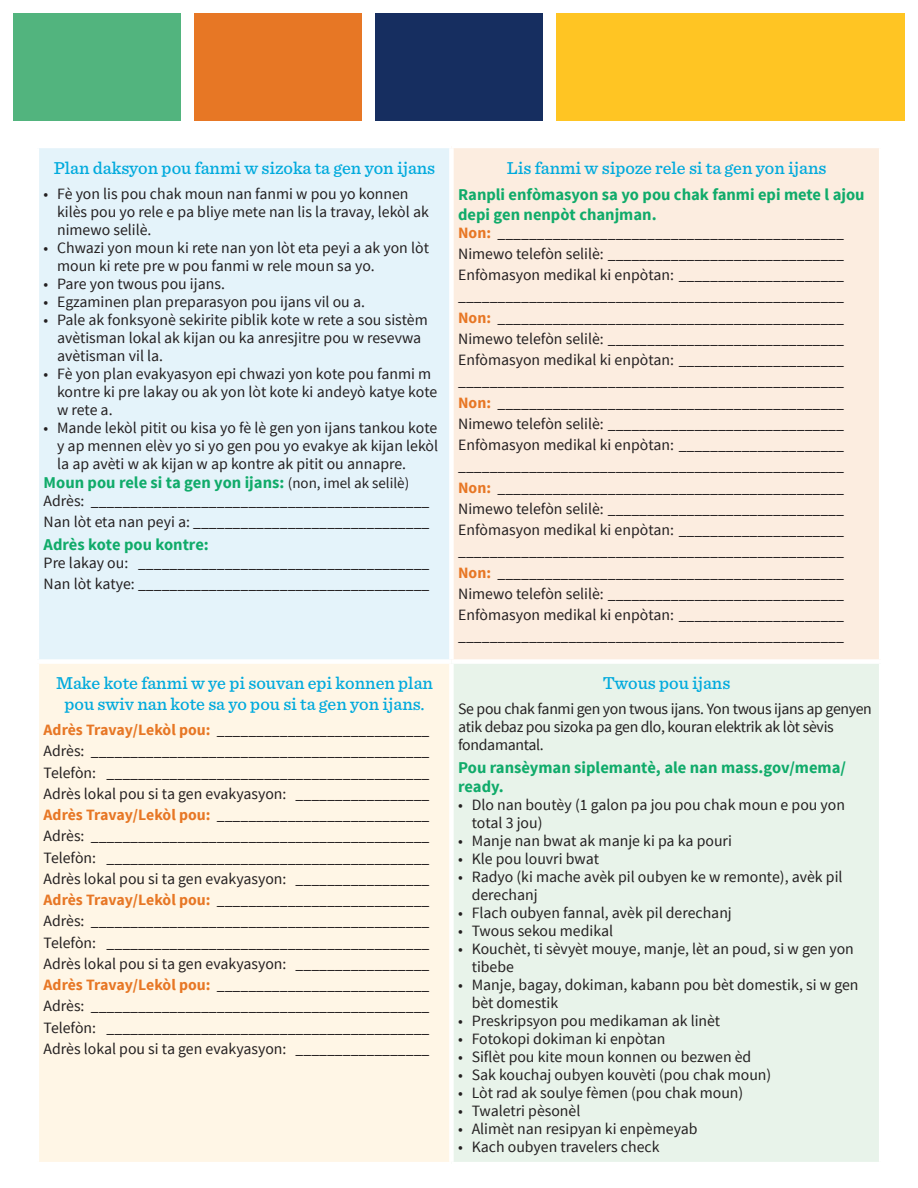
<style>
.page{position:relative;width:918px;height:1188px;background:#fff}
.page>*{position:absolute;margin:0;border:0;box-sizing:border-box;transform-origin:0 0}
.t1{font:500 18px/21px "Sentinel";color:#0ad;text-align:center}
.t2{font:700 16.5px/19.5px "Source Sans Pro";color:#10ab6a}
.t3{font:15.75px/21.3px "Source Sans Pro";color:#231f20}
.t4{font:15.75px/18px "Source Sans Pro";letter-spacing:-.02em;color:#231f20}
.s1{font-weight:400;font-size:15px;color:#231f20}
.s2{font-weight:700;color:#e77725}
</style>
<div class="page">
<div style="left:37px;top:146px;width:414px;height:516px;background:#e4f3fa"></div>
<div style="left:451px;top:146px;width:430px;height:516px;background:#fcede0"></div>
<div style="left:37px;top:662px;width:414px;height:502px;background:#fff6e6"></div>
<div style="left:451px;top:662px;width:430px;height:502px;background:#e8f3ea"></div>
<hr style="left:35px;top:144px;width:416px;height:4px;background:#fff">
<hr style="left:35px;top:148px;width:4px;height:511px;background:#fff">
<hr style="left:451px;top:144px;width:432px;height:4px;background:#fff">
<div style="left:449px;top:148px;width:5px;height:511px;background:#fff"></div>
<hr style="left:879px;top:148px;width:4px;height:511px;background:#fff">
<div style="left:35px;top:659px;width:416px;height:5px;background:#fff"></div>
<hr style="left:35px;top:664px;width:4px;height:498px;background:#fff">
<div style="left:451px;top:659px;width:432px;height:5px;background:#fff"></div>
<div style="left:449px;top:664px;width:5px;height:498px;background:#fff"></div>
<hr style="left:879px;top:664px;width:4px;height:498px;background:#fff">
<hr style="left:35px;top:1162px;width:416px;height:4px;background:#fff">
<hr style="left:451px;top:1162px;width:432px;height:4px;background:#fff">
<div style="left:375px;top:14px;width:168px;height:108px;background:#162e60"></div>
<div style="left:194px;top:14px;width:168px;height:108px;background:#e77725"></div>
<div style="left:14px;top:14px;width:167px;height:108px;background:#52b47e"></div>
<div style="left:556px;top:14px;width:348px;height:108px;background:#ffc523"></div>
<p class="t1" style="left:54px;top:156px;width:383px">Plan daksyon pou fanmi w sizoka ta gen yon ijans</p>
<p class="t3" style="left:57px;top:185px;width:373px;line-height:18px;text-indent:-13px">• Fè yon lis pou chak moun nan fanmi w pou yo konnen kilès pou yo rele e pa bliye mete nan lis la travay, lekòl ak nimewo selilè.</p>
<p class="t3" style="left:57px;top:239px;width:373px;line-height:18px;text-indent:-13px">• Chwazi yon moun ki rete nan yon lòt eta peyi a ak yon lòt moun ki rete pre w pou fanmi w rele moun sa yo.</p>
<p class="t3" style="left:44px;top:273px;width:183px">• Pare yon twous pou ijans.</p>
<p class="t3" style="left:44px;top:291px;width:323px">• Egzaminen plan preparasyon pou ijans vil ou a.</p>
<p class="t3" style="left:57px;top:311px;width:372px;line-height:18px;text-indent:-13px">• Pale ak fonksyonè sekirite piblik kote w rete a sou sistèm avètisman lokal ak kijan ou ka anresjitre pou w resevwa avètisman vil la.</p>
<p class="t3" style="left:57px;top:365px;width:382px;line-height:18px;text-indent:-13px">• Fè yon plan evakyasyon epi chwazi yon kote pou fanmi m kontre ki pre lakay ou ak yon lòt kote ki andeyò katye kote w rete a.</p>
<p class="t3" style="left:57px;top:419px;width:382px;line-height:18px;text-align:justify;text-indent:-13px">• Mande lekòl pitit ou kisa yo fè lè gen yon ijans tankou kote y ap mennen elèv yo si yo gen pou yo evakye ak kijan lekòl la ap avèti w ak kijan w ap kontre ak pitit ou annapre.</p>
<p class="t2" style="left:44px;top:473px;width:367px">Moun pou rele si ta gen yon ijans: <span class="s1">(non, imel ak selilè)</span></p>
<p class="t3" style="left:44px;top:490px;width:387px">Adrès: ___________________________________________<br>Nan lòt eta nan peyi a: ______________________________</p>
<p class="t2" style="left:44px;top:535px;width:167px">Adrès kote pou kontre:</p>
<p class="t3" style="left:44px;top:552px;width:387px">Pre lakay ou: _____________________________________<br>Nan lòt katye: _____________________________________</p>
<p class="t1" style="left:56px;top:672px;width:378px">Make kote fanmi w ye pi souvan epi konnen plan pou swiv nan kote sa yo pou si ta gen yon ijans.</p>
<p class="t3" style="left:44px;top:720px;width:387px;text-align:justify"><span class="s2">Adrès Travay/Lekòl pou:</span> ___________________________ Adrès: ___________________________________________ Telefòn: _________________________________________ Adrès lokal pou si ta gen evakyasyon: _________________ <span class="s2">Adrès Travay/Lekòl pou:</span> ___________________________ Adrès: ___________________________________________ Telefòn: _________________________________________ Adrès lokal pou si ta gen evakyasyon: _________________ <span class="s2">Adrès Travay/Lekòl pou:</span> ___________________________ Adrès: ___________________________________________ Telefòn: _________________________________________ Adrès lokal pou si ta gen evakyasyon: _________________ <span class="s2">Adrès Travay/Lekòl pou:</span> ___________________________ Adrès: ___________________________________________ Telefòn: _________________________________________ Adrès lokal pou si ta gen evakyasyon: _________________</p>
<p class="t1" style="left:507px;top:156px;width:321px">Lis fanmi w sipoze rele si ta gen yon ijans</p>
<p class="t2" style="left:458px;top:185px;width:408px">Ranpli enfòmasyon sa yo pou chak fanmi epi mete l ajou depi gen nenpòt chanjman.</p>
<p class="t3" style="left:458px;top:222px;width:387px;text-align:justify"><span class="s2">Non:</span> ____________________________________________ Nimewo telefòn selilè: ______________________________ Enfòmasyon medikal ki enpòtan: _____________________ _________________________________________________ <span class="s2">Non:</span> ____________________________________________ Nimewo telefòn selilè: ______________________________ Enfòmasyon medikal ki enpòtan: _____________________ _________________________________________________ <span class="s2">Non:</span> ____________________________________________ Nimewo telefòn selilè: ______________________________ Enfòmasyon medikal ki enpòtan: _____________________ _________________________________________________ <span class="s2">Non:</span> ____________________________________________ Nimewo telefòn selilè: ______________________________ Enfòmasyon medikal ki enpòtan: _____________________ _________________________________________________ <span class="s2">Non:</span> ____________________________________________ Nimewo telefòn selilè: ______________________________ Enfòmasyon medikal ki enpòtan: _____________________ _________________________________________________</p>
<p class="t1" style="left:603px;top:672px;width:129px">Twous pou ijans</p>
<p class="t4" style="left:458px;top:700px;width:415px">Se pou chak fanmi gen yon twous ijans. Yon twous ijans ap genyen atik debaz pou sizoka pa gen dlo, kouran elektrik ak lòt sèvis fondamantal.</p>
<p class="t2" style="left:458px;top:758px;width:389px">Pou ransèyman siplemantè, ale nan mass.gov/mema/ ready.</p>
<p class="t3" style="left:472px;top:796px;width:375px;line-height:18px;text-indent:-13px">• Dlo nan boutèy (1 galon pa jou pou chak moun e pou yon total 3 jou)</p>
<p class="t3" style="left:458px;top:831px;width:275px">• Manje nan bwat ak manje ki pa ka pouri</p>
<p class="t3" style="left:458px;top:849px;width:142px">• Kle pou louvri bwat</p>
<p class="t3" style="left:472px;top:869px;width:372px;line-height:18px;text-indent:-13px">• Radyo (ki mache avèk pil oubyen ke w remonte), avèk pil derechanj</p>
<p class="t3" style="left:458px;top:903px;width:275px">• Flach oubyen fannal, avèk pil derechanj</p>
<p class="t3" style="left:458px;top:921px;width:156px">• Twous sekou medikal</p>
<p class="t3" style="left:472px;top:941px;width:384px;line-height:18px;text-indent:-13px">• Kouchèt, ti sèvyèt mouye, manje, lèt an poud, si w gen yon tibebe</p>
<p class="t3" style="left:472px;top:977px;width:388px;line-height:18px;text-indent:-13px">• Manje, bagay, dokiman, kabann pou bèt domestik, si w gen bèt domestik</p>
<p class="t3" style="left:458px;top:1011px;width:263px">• Preskripsyon pou medikaman ak linèt</p>
<p class="t3" style="left:458px;top:1029px;width:209px">• Fotokopi dokiman ki enpòtan</p>
<p class="t3" style="left:458px;top:1047px;width:295px">• Siflèt pou kite moun konnen ou bezwen èd</p>
<p class="t3" style="left:458px;top:1065px;width:315px">• Sak kouchaj oubyen kouvèti (pou chak moun)</p>
<p class="t3" style="left:458px;top:1083px;width:287px">• Lòt rad ak soulye fèmen (pou chak moun)</p>
<p class="t3" style="left:458px;top:1101px;width:124px">• Twaletri pèsonèl</p>
<p class="t3" style="left:458px;top:1119px;width:241px">• Alimèt nan resipyan ki enpèmeyab</p>
<p class="t3" style="left:458px;top:1137px;width:203px">• Kach oubyen travelers check</p>
</div>
